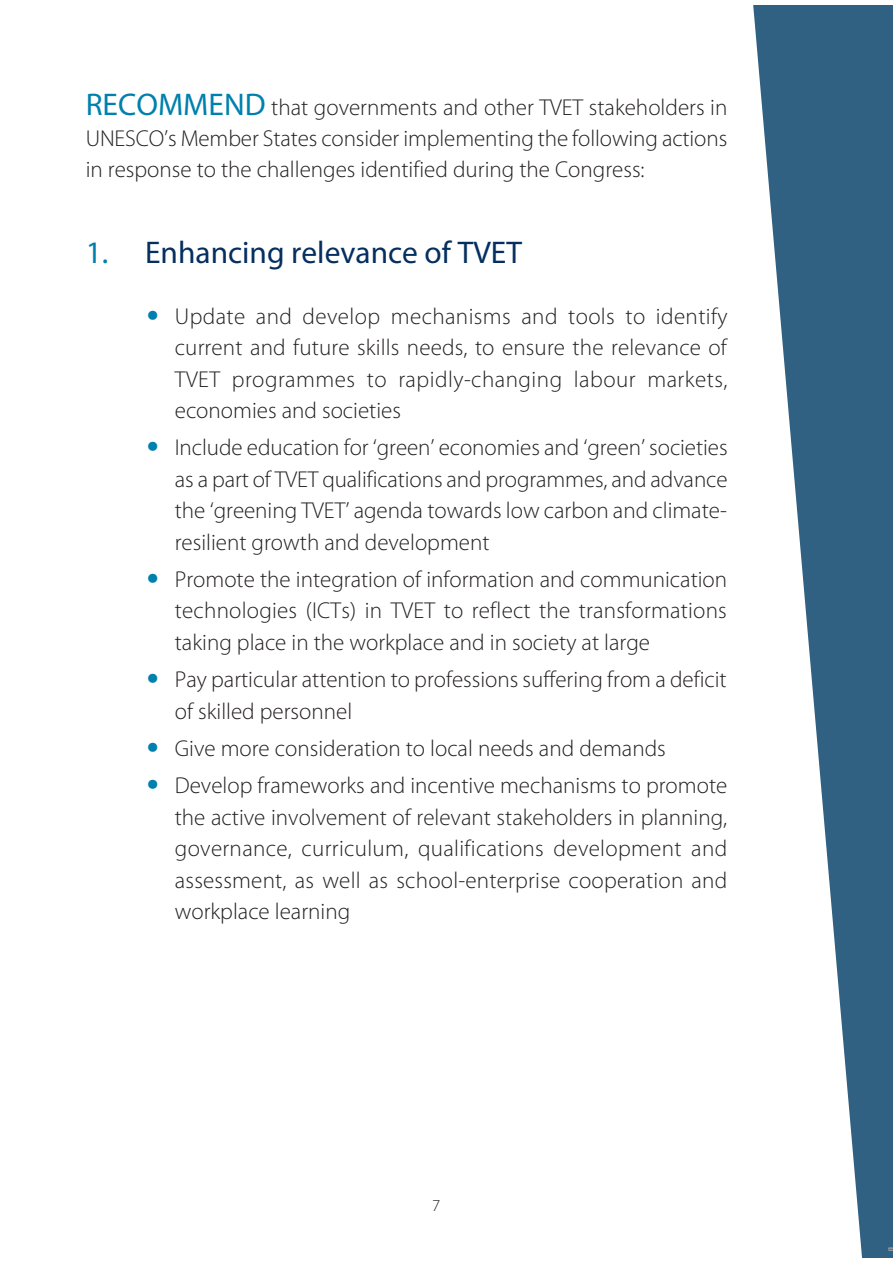
<style>
.page{position:relative;width:893px;height:1263px;background:#fff}
.page>*{position:absolute;margin:0;border:0;box-sizing:border-box;transform-origin:0 0}
.t1{font:31.5px "Myriad Pro";color:#042f5f}
.t2{font:300 23.1px/31.5px "Myriad Pro";color:#231f20;text-align:justify}
.t3{font:300 16.8px "Myriad Pro";color:#231f20}
.s1{font-weight:400;font-size:31.5px;color:#0080ad}
.s2{color:#0080ad}
</style>
<div class="page">
<svg style="left:753px;top:5px;width:140px;height:1253px;fill:#316182"></svg>
<p class="t2" style="left:86px;top:93px;width:643px"><span class="s1">RECOMMEND</span> that governments and other TVET stakeholders in UNESCO’s Member States consider implementing the following actions in response to the challenges identified during the Congress:</p>
<h1 class="t1" style="left:86px;top:240px;width:438px"><span class="s2">1.</span> Enhancing relevance of TVET</h1>
<p class="t2" style="left:175px;top:302px;width:554px;text-indent:-30px"><span class="s2">●</span> Update and develop mechanisms and tools to identify current and future skills needs, to ensure the relevance of TVET programmes to rapidly-changing labour markets, economies and societies</p>
<p class="t2" style="left:175px;top:434px;width:554px;text-indent:-30px"><span class="s2">●</span> Include education for ‘green’ economies and ‘green’ societies as a part of TVET qualifications and programmes, and advance the ‘greening TVET’ agenda towards low carbon and climate&shy;resilient growth and development</p>
<p class="t2" style="left:175px;top:565px;width:554px;text-indent:-30px"><span class="s2">●</span> Promote the integration of information and communication technologies (ICTs) in TVET to reflect the transformations taking place in the workplace and in society at large</p>
<p class="t2" style="left:175px;top:666px;width:553px;text-indent:-30px"><span class="s2">●</span> Pay particular attention to professions suffering from a deficit of skilled personnel</p>
<p class="t2" style="left:145px;top:734px;width:522px"><span class="s2">●</span> Give more consideration to local needs and demands</p>
<p class="t2" style="left:175px;top:772px;width:554px;text-indent:-30px"><span class="s2">●</span> Develop frameworks and incentive mechanisms to promote the active involvement of relevant stakeholders in planning, governance, curriculum, qualifications development and assessment, as well as school-enterprise cooperation and workplace learning</p>
<p class="t3" style="left:432px;top:1199px;width:10px">7</p>
</div>
